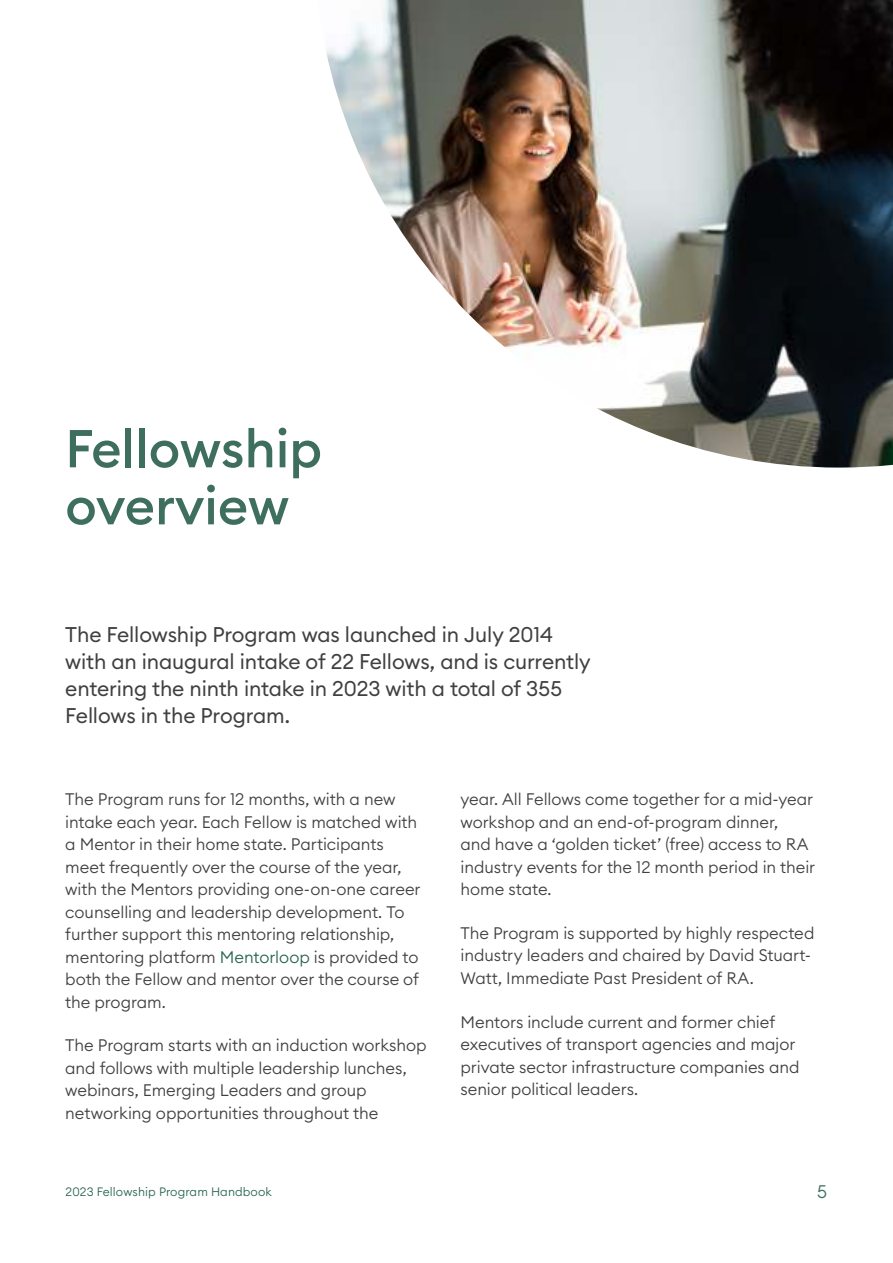
<style>
.page{position:relative;width:893px;height:1263px;background:#fff}
.page>*{position:absolute;margin:0;border:0;box-sizing:border-box;transform-origin:0 0}
.t1{font:500 52.5px/57px "Euclid Circular B";color:#3e6e5d}
.t2{font:21px/27px "Euclid Circular B";letter-spacing:-.01em;color:#404042}
.t3{font:300 18px "Euclid Circular B";color:#3e6e5d}
.t4{font:300 16.5px/22.5px "Euclid Circular B";letter-spacing:-.005em;color:#404042}
.t5{font:300 12px "Euclid Circular B";letter-spacing:.01em;color:#286452}
.s1{color:#286452}
</style>
<div class="page">
<img style="left:326px;top:0;width:567px;height:468px">
<h1 class="t1" style="left:65px;top:425px;width:258px">Fellowship overview</h1>
<p class="t2" style="left:65px;top:622px;width:527px">The Fellowship Program was launched in July 2014 with an inaugural intake of 22 Fellows, and is currently entering the ninth intake in 2023 with a total of 355<br>Fellows in the Program.</p>
<p class="t4" style="left:65px;top:789px;width:357px">The Program runs for 12 months, with a new intake each year. Each Fellow is matched with a Mentor in their home state. Participants meet frequently over the course of the year, with the Mentors providing one-on-one career counselling and leadership development. To further support this mentoring relationship, mentoring platform <span class="s1">Mentorloop</span> is provided to both the Fellow and mentor over the course of the program.</p>
<p class="t4" style="left:65px;top:1035px;width:363px">The Program starts with an induction workshop and follows with multiple leadership lunches, webinars, Emerging Leaders and group networking opportunities throughout the</p>
<p class="t4" style="left:460px;top:789px;width:356px">year. All Fellows come together for a mid-year workshop and an end-of-program dinner,<br>and have a ‘golden ticket’ (free) access to RA industry events for the 12 month period in their home state.</p>
<p class="t4" style="left:460px;top:923px;width:355px">The Program is supported by highly respected industry leaders and chaired by David Stuart-<br>Watt, Immediate Past President of RA.</p>
<p class="t4" style="left:460px;top:1011px;width:340px">Mentors include current and former chief executives of transport agencies and major private sector infrastructure companies and senior political leaders.</p>
<p class="t5" style="left:66px;top:1187px;width:208px">2023 Fellowship Program Handbook</p>
<p class="t3" style="left:817px;top:1183px;width:11px">5</p>
</div>
